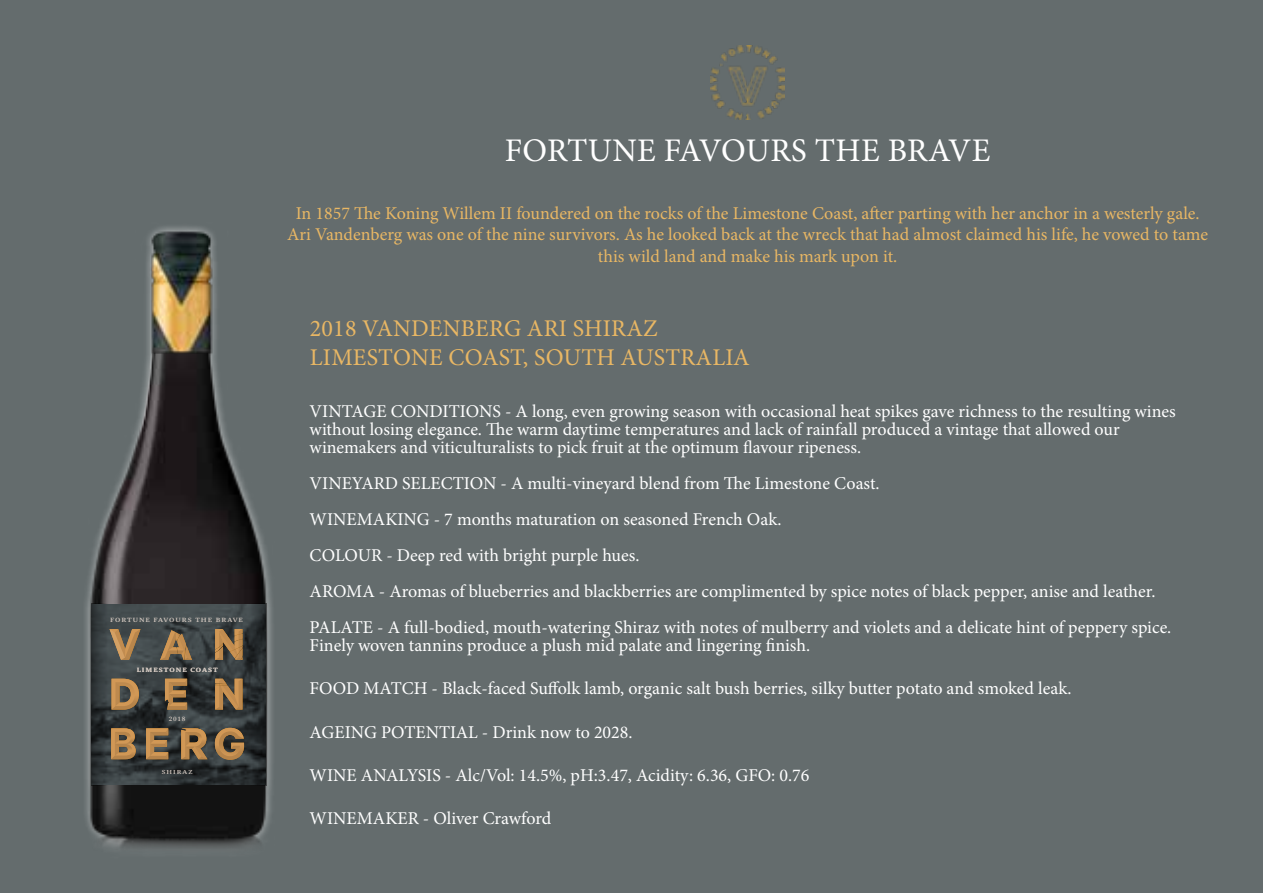
<style>
.page{position:relative;width:1263px;height:893px;background:#646c6d}
.page>*{position:absolute;margin:0;border:0;box-sizing:border-box;transform-origin:0 0}
.t1{font:33px "Minion Pro";letter-spacing:.01em;color:#fff}
.t2{font:24px "Minion Pro";letter-spacing:.01em;color:#e9b764}
.t3{font:18px/18px "Minion Pro";color:#fff}
.t4{font:18px/21.6px "Minion Pro";letter-spacing:-.005em;color:#e9b764;text-align:center}
.t5{font:500 7.2px "Newzald";letter-spacing:.115em;color:#d2c7bf;scale:1.18 1}
.t6{font:500 6.9px "Newzald";letter-spacing:.12em;color:#d2c7bf;scale:1.18 1}
.t7{font:500 6.15px "Antwerp";color:#d2c7bf}
</style>
<div class="page">
<img style="left:40px;top:196px;width:253px;height:675px">
<img style="left:107px;top:604px;width:143px;height:181px">
<svg style="left:109px;top:629px;width:32px;height:31px"></svg>
<svg style="left:146px;top:728px;width:22px;height:31px"></svg>
<svg style="left:215px;top:728px;width:29px;height:32px"></svg>
<svg style="left:111px;top:728px;width:25px;height:31px"></svg>
<svg style="left:111px;top:679px;width:28px;height:31px"></svg>
<svg style="left:165px;top:679px;width:22px;height:31px"></svg>
<svg style="left:215px;top:679px;width:27px;height:31px"></svg>
<svg style="left:181px;top:728px;width:27px;height:31px"></svg>
<svg style="left:160px;top:629px;width:32px;height:31px"></svg>
<svg style="left:215px;top:629px;width:27px;height:31px"></svg>
<svg style="left:250px;top:604px;width:16px;height:181px;background:#252a2c"></svg>
<svg style="left:91px;top:604px;width:16px;height:181px;background:#2e3436"></svg>
<img style="left:134px;top:222px;width:95px;height:146px">
<img style="left:710px;top:45px;width:75px;height:75px">
<p class="t5" style="left:110px;top:615px;width:114px">FORTUNE FAVOURS THE BRAVE</p>
<p class="t5" style="left:137px;top:665px;width:70px">LIMESTONE COAST</p>
<p class="t7" style="left:169px;top:714px;width:18px">2018</p>
<p class="t6" style="left:162px;top:768px;width:28px">SHIRAZ</p>
<p class="t1" style="left:505px;top:128px;width:487px">FORTUNE FAVOURS THE BRAVE</p>
<p class="t4" style="left:287px;top:202px;width:922px">In 1857 The Koning Willem II foundered on the rocks of the Limestone Coast, after parting with her anchor in a westerly gale.<br>Ari Vandenberg was one of the nine survivors. As he looked back at the wreck that had almost claimed his life, he vowed to tame this wild land and make his mark upon it.</p>
<p class="t2" style="left:310px;top:313px;width:349px">2018 VANDENBERG ARI SHIRAZ</p>
<p class="t2" style="left:310px;top:341px;width:441px">LIMESTONE COAST, SOUTH AUSTRALIA</p>
<p class="t3" style="left:310px;top:402px;width:868px">VINTAGE CONDITIONS - A long, even growing season with occasional heat spikes gave richness to the resulting wines without losing elegance. The warm daytime temperatures and lack of rainfall produced a vintage that allowed our</p>
<p class="t3" style="left:310px;top:438px;width:553px">winemakers and viticulturalists to pick fruit at the optimum flavour ripeness.</p>
<p class="t3" style="left:310px;top:474px;width:571px">VINEYARD SELECTION - A multi-vineyard blend from The Limestone Coast.</p>
<p class="t3" style="left:310px;top:510px;width:473px">WINEMAKING - 7 months maturation on seasoned French Oak.</p>
<p class="t3" style="left:310px;top:546px;width:331px">COLOUR - Deep red with bright purple hues.</p>
<p class="t3" style="left:310px;top:582px;width:847px">AROMA - Aromas of blueberries and blackberries are complimented by spice notes of black pepper, anise and leather.</p>
<p class="t3" style="left:310px;top:618px;width:863px">PALATE - A full-bodied, mouth-watering Shiraz with notes of mulberry and violets and a delicate hint of peppery spice.</p>
<p class="t3" style="left:310px;top:636px;width:502px">Finely woven tannins produce a plush mid palate and lingering finish.</p>
<p class="t3" style="left:310px;top:680px;width:763px">FOOD MATCH - Black-faced Suffolk lamb, organic salt bush berries, silky butter potato and smoked leak.</p>
<p class="t3" style="left:310px;top:723px;width:325px">AGEING POTENTIAL - Drink now to 2028.</p>
<p class="t3" style="left:310px;top:766px;width:501px">WINE ANALYSIS - Alc/Vol: 14.5%, pH:3.47, Acidity: 6.36, GFO: 0.76</p>
<p class="t3" style="left:310px;top:809px;width:243px">WINEMAKER - Oliver Crawford</p>
</div>
